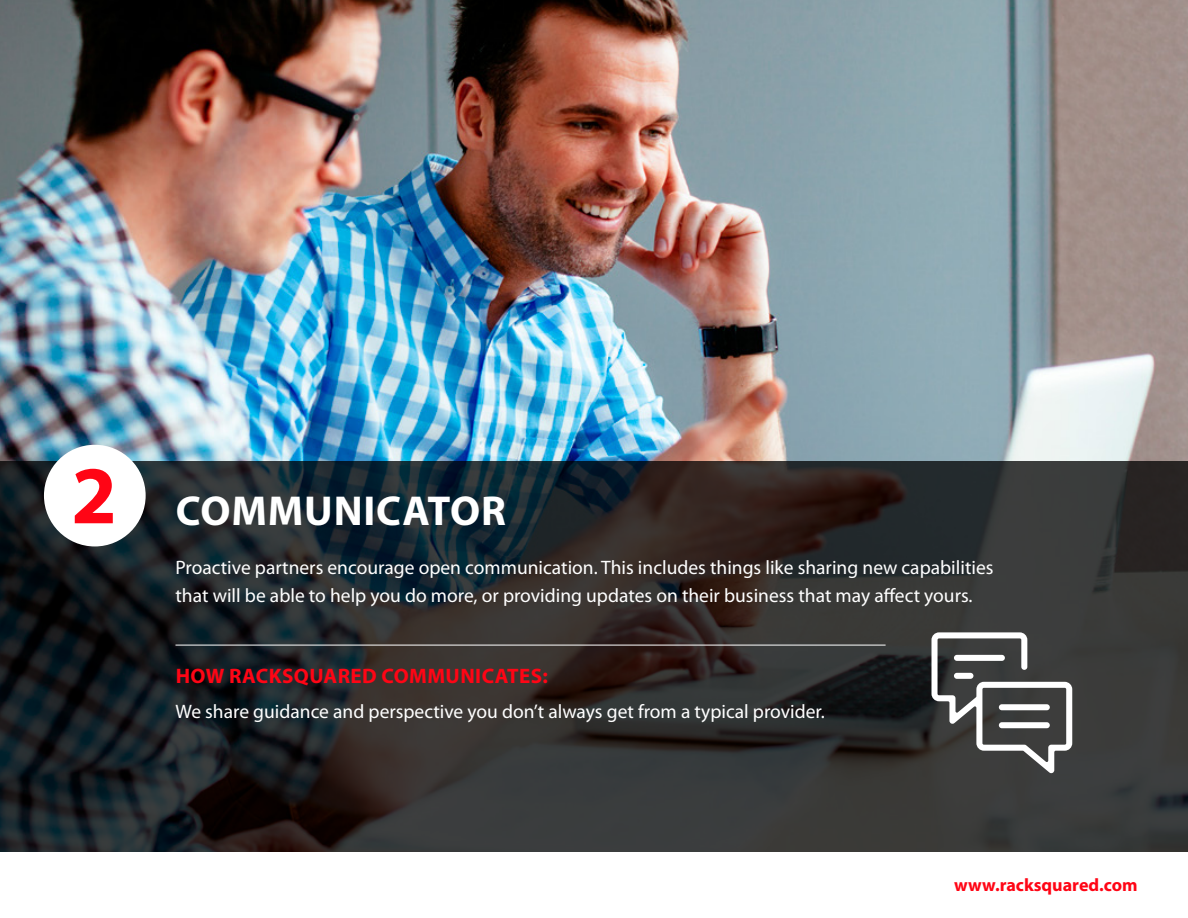
<style>
.page{position:relative;width:1188px;height:918px;background:#fff}
.page>*{position:absolute;margin:0;border:0;box-sizing:border-box;transform-origin:0 0}
.t1{font:700 42px "Myriad Pro";letter-spacing:.02em;color:#fff}
.t2{font:700 21px "Myriad Pro";letter-spacing:.02em;color:#ff0515}
.t3{font:19.5px/28.5px "Myriad Pro";color:#fff}
.t4{font:700 18px "Myriad Pro";color:#ff0515}
.s1{font-size:82.5px;color:#ff0515}
</style>
<div class="page">
<img style="left:0;top:0;width:1188px;height:461px">
<svg style="left:0;top:461px;width:1188px;height:391px;background:#292b2c"></svg>
<div style="left:44px;top:445px;width:102px;height:101px;background:#fff;border-radius:50%"></div>
<hr style="left:176px;top:645px;width:710px;height:1px;background:#fff">
<svg style="left:932px;top:632px;width:140px;height:141px"></svg>
<div style="left:999px;top:704px;width:51px;height:6px;background:#fff;border-radius:3px"></div>
<div style="left:999px;top:722px;width:51px;height:6px;background:#fff;border-radius:3px"></div>
<div style="left:954px;top:655px;width:51px;height:6px;background:#fff;border-radius:3px"></div>
<div style="left:954px;top:673px;width:19px;height:6px;background:#fff;border-radius:3px"></div>
<h1 class="t1" style="left:71px;top:483px;width:436px"><span class="s1">2</span> COMMUNICATOR</h1>
<p class="t3" style="left:176px;top:553px;width:820px">Proactive partners encourage open communication. This includes things like sharing new capabilities that will be able to help you do more, or providing updates on their business that may affect yours.</p>
<p class="t2" style="left:176px;top:662px;width:374px">HOW RACKSQUARED COMMUNICATES:</p>
<p class="t3" style="left:175px;top:697px;width:651px">We share guidance and perspective you don’t always get from a typical provider.</p>
<p class="t4" style="left:954px;top:873px;width:185px">www.racksquared.com</p>
</div>
